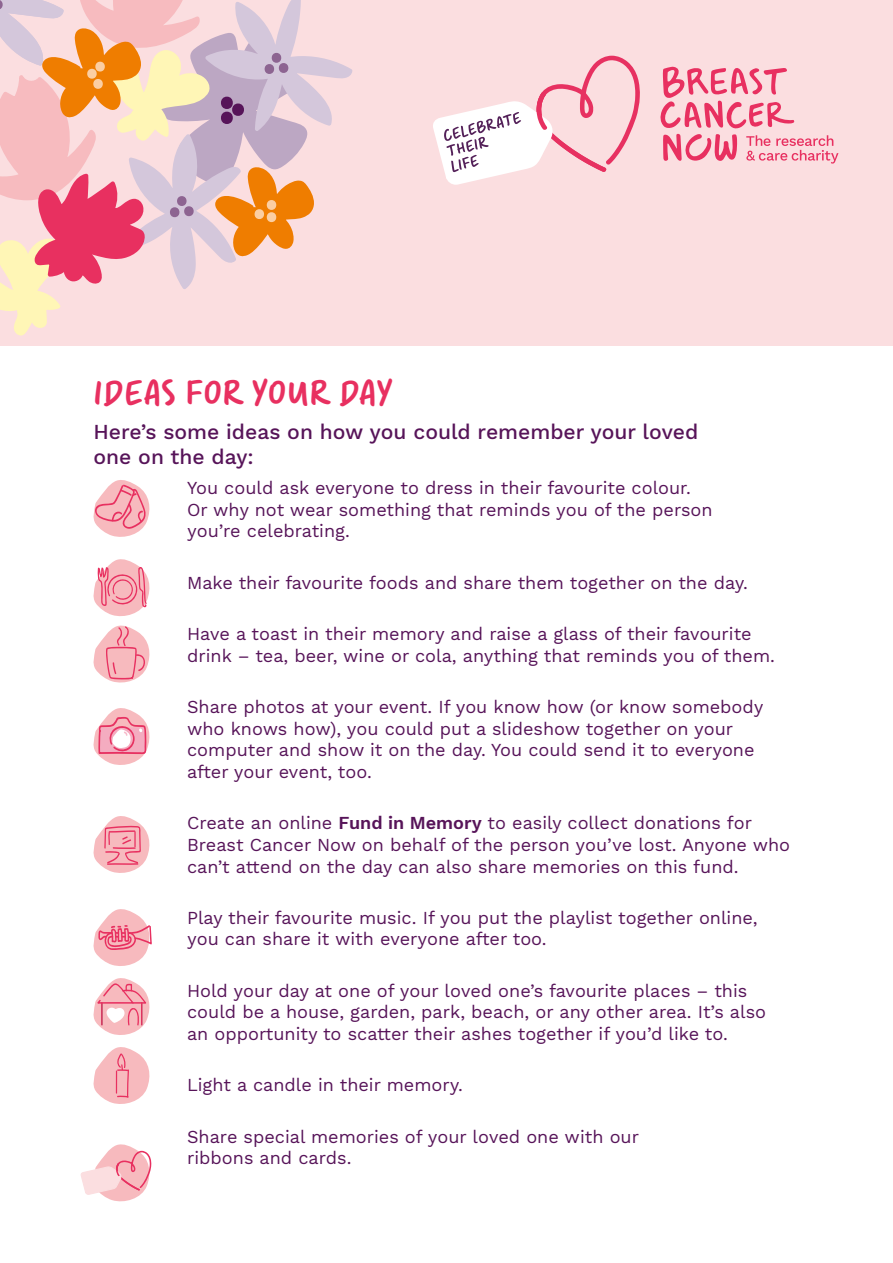
<style>
.page{position:relative;width:893px;height:1263px;background:#fbdee0}
.page>*{position:absolute;margin:0;border:0;box-sizing:border-box;transform-origin:0 0}
.t1{font:36px "Erika UCBETA";color:#e83060}
.t2{font:500 21px/25.2px "Work Sans";color:#571459}
.t3{font:18px/21.6px "Work Sans";color:#571459}
.s1{font-weight:600}
</style>
<div class="page">
<svg style="left:660px;top:67px;width:178px;height:97px"></svg>
<svg style="left:433px;top:56px;width:207px;height:129px"></svg>
<svg style="left:0;top:0;width:352px;height:336px"></svg>
<div style="left:0;top:347px;width:893px;height:916px;background:#fff"></div>
<svg style="left:93px;top:708px;width:57px;height:57px"></svg>
<svg style="left:93px;top:816px;width:57px;height:57px"></svg>
<svg style="left:93px;top:559px;width:57px;height:124px"></svg>
<svg style="left:80px;top:1144px;width:72px;height:58px"></svg>
<svg style="left:93px;top:909px;width:59px;height:57px"></svg>
<svg style="left:93px;top:978px;width:57px;height:57px"></svg>
<svg style="left:93px;top:1047px;width:57px;height:57px"></svg>
<svg style="left:93px;top:480px;width:57px;height:57px"></svg>
<h1 class="t1" style="left:94px;top:368px;width:300px">IDEAS FOR YOUR DAY</h1>
<p class="t2" style="left:94px;top:420px;width:606px">Here’s some ideas on how you could remember your loved one on the day:</p>
<p class="t3" style="left:187px;top:478px;width:527px">You could ask everyone to dress in their favourite colour.<br>Or why not wear something that reminds you of the person you’re celebrating.</p>
<p class="t3" style="left:187px;top:573px;width:562px">Make their favourite foods and share them together on the day.</p>
<p class="t3" style="left:187px;top:624px;width:589px">Have a toast in their memory and raise a glass of their favourite drink – tea, beer, wine or cola, anything that reminds you of them.</p>
<p class="t3" style="left:187px;top:697px;width:578px">Share photos at your event. If you know how (or know somebody who knows how), you could put a slideshow together on your computer and show it on the day. You could send it to everyone after your event, too.</p>
<p class="t3" style="left:187px;top:813px;width:605px">Create an online <span class="s1">Fund in Memory</span> to easily collect donations for<br>Breast Cancer Now on behalf of the person you’ve lost. Anyone who can’t attend on the day can also share memories on this fund.</p>
<p class="t3" style="left:187px;top:908px;width:572px">Play their favourite music. If you put the playlist together online, you can share it with everyone after too.</p>
<p class="t3" style="left:187px;top:981px;width:580px">Hold your day at one of your loved one’s favourite places – this could be a house, garden, park, beach, or any other area. It’s also an opportunity to scatter their ashes together if you’d like to.</p>
<p class="t3" style="left:187px;top:1075px;width:277px">Light a candle in their memory.</p>
<p class="t3" style="left:187px;top:1127px;width:453px">Share special memories of your loved one with our ribbons and cards.</p>
</div>
